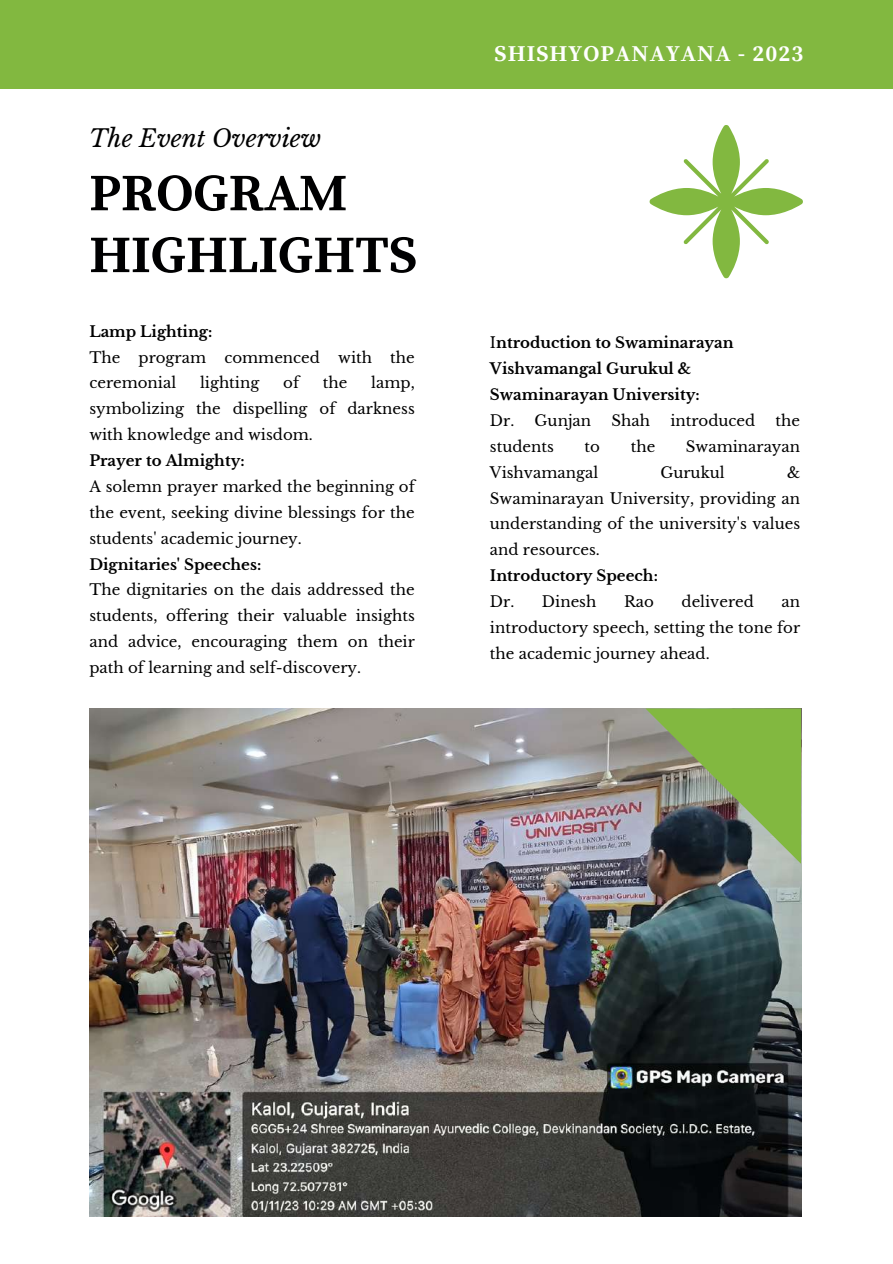
<style>
.page{position:relative;width:893px;height:1264px;background:#fff}
.page>*{position:absolute;margin:0;border:0;box-sizing:border-box;transform-origin:0 0}
.t1{font:700 52.5px/61.8px "Source Serif Pro";color:#000001}
.t2{font:italic 24px "Libre Baskerville";color:#000001}
.t3{font:700 22.5px "Source Serif Pro";letter-spacing:.05em;color:#fff}
.t4{font:15px/25.8px "Libre Baskerville";color:#000001;text-align:justify}
.t5{font:700 15px/25.8px "Libre Baskerville";color:#000001}
.s1{font-weight:400}
</style>
<div class="page">
<div style="left:0;top:0;width:892px;height:89px;background:#82b840"></div>
<img style="left:89px;top:708px;width:712px;height:508px">
<svg style="left:645px;top:708px;width:156px;height:156px;background:#748f56"></svg>
<svg style="left:649px;top:125px;width:154px;height:153px"></svg>
<h2 class="t2" style="left:89px;top:124px;width:233px">The Event Overview</h2>
<h1 class="t1" style="left:89px;top:164px;width:329px">PROGRAM<br>HIGHLIGHTS</h1>
<p class="t5" style="left:89px;top:318px;width:124px">Lamp Lighting:</p>
<p class="t4" style="left:89px;top:344px;width:327px">The program commenced with the ceremonial</p>
<p class="t4" style="left:89px;top:370px;width:327px;text-indent:282px">lamp, symbolizing the dispelling of darkness with knowledge and wisdom.</p>
<p class="t5" style="left:89px;top:448px;width:157px">Prayer to Almighty:</p>
<p class="t4" style="left:89px;top:474px;width:327px">A solemn prayer marked the beginning of the event, seeking divine blessings for the students' academic journey.</p>
<p class="t5" style="left:89px;top:551px;width:173px">Dignitaries' Speeches:</p>
<p class="t4" style="left:89px;top:577px;width:327px">The dignitaries on the dais addressed the students, offering their valuable insights and advice, encouraging them on their path of learning and self-discovery.</p>
<p class="t4" style="left:200px;top:370px;width:61px">lighting</p>
<p class="t4" style="left:283px;top:370px;width:17px">of</p>
<p class="t4" style="left:323px;top:370px;width:26px">the</p>
<h3 class="t3" style="left:494px;top:40px;width:310px">SHISHYOPANAYANA - 2023</h3>
<p class="t5" style="left:490px;top:330px;width:245px"><span class="s1">I</span>ntroduction to Swaminarayan<br>Vishvamangal Gurukul &amp;<br>Swaminarayan University:</p>
<p class="t4" style="left:490px;top:408px;width:103px">Dr. Gunjan</p>
<p class="t4" style="left:611px;top:408px;width:40px">Shah</p>
<p class="t4" style="left:670px;top:408px;width:86px">introduced</p>
<p class="t4" style="left:775px;top:408px;width:26px">the</p>
<p class="t4" style="left:490px;top:433px;width:65px">students</p>
<p class="t4" style="left:584px;top:433px;width:17px">to</p>
<p class="t4" style="left:630px;top:433px;width:26px">the</p>
<p class="t4" style="left:686px;top:433px;width:116px">Swaminarayan</p>
<p class="t4" style="left:490px;top:459px;width:110px">Vishvamangal</p>
<p class="t4" style="left:660px;top:459px;width:66px">Gurukul</p>
<p class="t4" style="left:490px;top:459px;width:312px;text-indent:297px">&amp; Swaminarayan University, providing an understanding of the university's values and resources.</p>
<p class="t5" style="left:490px;top:563px;width:169px">Introductory Speech:</p>
<p class="t4" style="left:490px;top:589px;width:108px">Dr. Dinesh</p>
<p class="t4" style="left:624px;top:589px;width:31px">Rao</p>
<p class="t4" style="left:681px;top:589px;width:74px">delivered</p>
<p class="t4" style="left:490px;top:589px;width:312px;text-indent:291px">an introductory speech, setting the tone for the academic journey ahead.</p>
</div>
